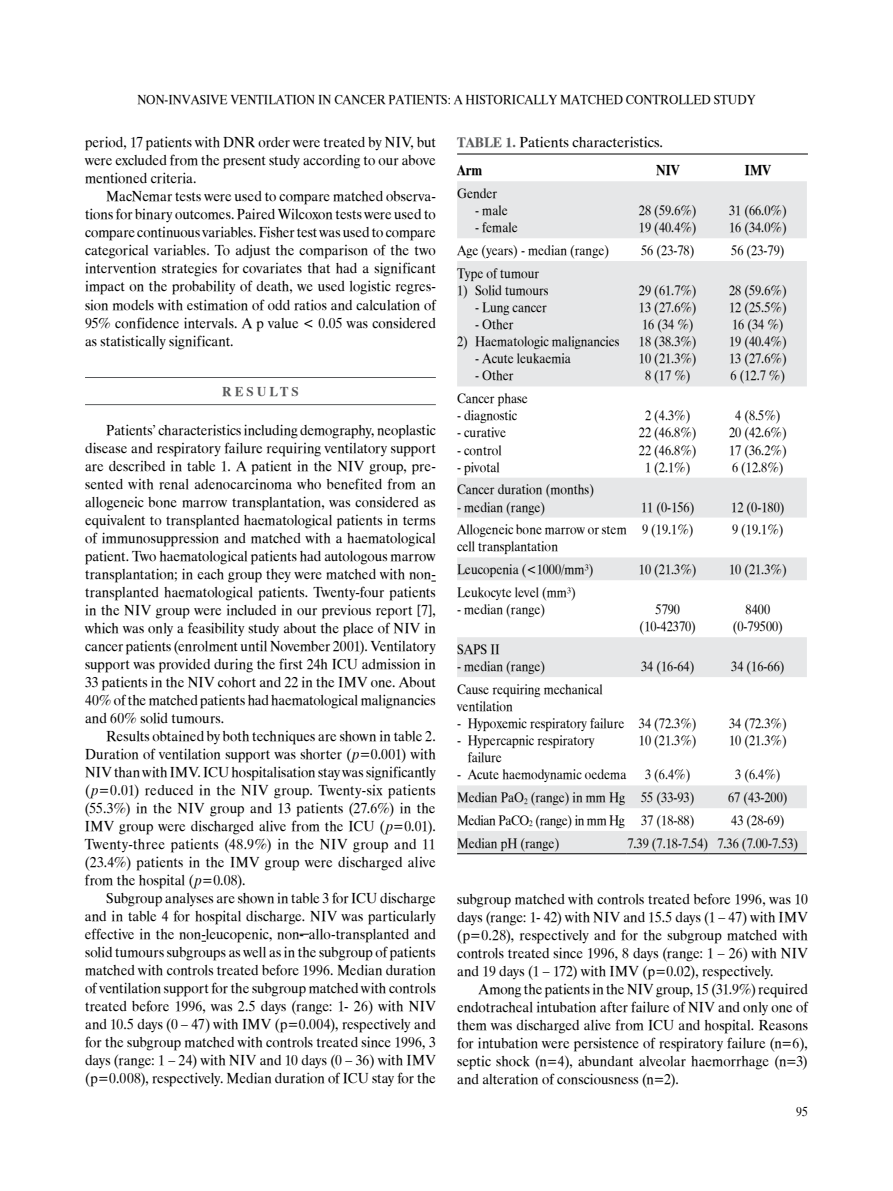
<style>
.page{position:relative;width:893px;height:1191px;background:#fff}
.page>*{position:absolute;margin:0;border:0;box-sizing:border-box;transform-origin:0 0}
.t1{font:15px/18px "UB Times";letter-spacing:-.005em;color:#000;text-align:justify;scale:.95 1}
.t2{font:15px/18px "UB Times";letter-spacing:.015em;color:#000;scale:.95 1}
.t3{font:15px "UB Times";letter-spacing:-.005em;color:#000}
.t4{font:15px "UB Times Bold";color:#000;scale:.9 1}
.t5{font:14.25px/17.1px "UB Times";color:#000;scale:.9 1}
.t6{font:13.5px "UB Times";color:#000;scale:.9 1}
.t7{font:13.5px "UB Times Bold";color:#58595b}
.s1{font-family:"Myriad Pro"}
.s2{font-family:"UB Times Italic"}
.s3{font-family:"UB Times Bold";font-size:14.25px;color:#58595b}
</style>
<div class="page">
<hr style="left:85px;top:377px;width:351px;height:1px;background:#58595b">
<hr style="left:85px;top:404px;width:351px;height:1px;background:#58595b">
<hr style="left:457px;top:154px;width:351px;height:1px;background:#000">
<svg style="left:457px;top:181px;width:350px;height:672px"></svg>
<hr style="left:457px;top:853px;width:170px;height:1px;background:#000">
<hr style="left:627px;top:853px;width:82px;height:1px;background:#000">
<hr style="left:709px;top:853px;width:98px;height:1px;background:#000">
<p class="t6" style="left:137px;top:92px;width:688px">Non-invasive ventilation in cancer patients: a historically matched controlled study</p>
<p class="t1" style="left:85px;top:134px;width:371px">period, 17 patients with DNR order were treated by NIV, but were excluded from the present study according to our above mentioned criteria.</p>
<p class="t1" style="left:85px;top:188px;width:371px;text-indent:21px">MacNemar tests were used to compare matched observa&shy;tions for binary outcomes. Paired Wilcoxon tests were used to compare continuous variables. Fisher test was used to compare categorical variables. To adjust the comparison of the two intervention strategies for covariates that had a significant impact on the probability of death, we used logistic regres&shy;sion models with estimation of odd ratios and calculation of 95% confidence intervals. A p value &lt; 0.05 was considered as statistically significant.</p>
<p class="t7" style="left:222px;top:384px;width:78px">RESUL TS</p>
<p class="t1" style="left:85px;top:421px;width:371px;text-indent:21px">Patients’ characteristics including demography, neoplastic disease and respiratory failure requiring ventilatory support are described in table 1. A patient in the NIV group, pre&shy;sented with renal adenocarcinoma who benefited from an allogeneic bone marrow transplantation, was considered as equivalent to transplanted haematological patients in terms of immunosuppression and matched with a haematological patient. Two haematological patients had autologous marrow transplantation; in each group they were matched with non&shy;transplanted haematological patients. Twenty-four patients in the NIV group were included in our previous report <span class="s1">[</span>7<span class="s1">]</span>, which was only a feasibility study about the place of NIV in cancer patients (enrolment until November 2001). Ventilatory support was provided during the first 24h ICU</p>
<p class="t1" style="left:362px;top:655px;width:79px">admission in</p>
<p class="t1" style="left:85px;top:673px;width:278px">33 patients in the NIV cohort and 22 in the IMV</p>
<p class="t1" style="left:85px;top:673px;width:371px;text-indent:286px">one. About 40% of the matched patients had haematological malignancies and 60% solid tumours.</p>
<p class="t1" style="left:85px;top:727px;width:371px;text-indent:21px">Results obtained by both techniques are shown in table 2.<br>Duration of ventilation support was shorter (<span class="s2">p</span>=0.001) with NIV than with IMV. ICU</p>
<p class="t1" style="left:85px;top:763px;width:371px;text-indent:147px">hospitalisation stay was significantly (<span class="s2">p</span>=0.01) reduced in the NIV group. Twenty-six patients (55.3%) in the NIV group and 13 patients (27.6%) in the IMV</p>
<p class="t1" style="left:85px;top:817px;width:371px;text-indent:295px">(<span class="s2">p</span>=0.01).<br>Twenty-three patients (48.9%) in the NIV group and 11 (23.4%) patients in the IMV</p>
<p class="t1" style="left:119px;top:817px;width:252px">group were discharged alive from the ICU</p>
<p class="t1" style="left:265px;top:853px;width:181px">group were discharged alive</p>
<p class="t1" style="left:106px;top:871px;width:268px;text-indent:-21px">from the hospital (<span class="s2">p</span>=0.08).<br>Subgroup analyses are shown in table 3 for ICU</p>
<p class="t1" style="left:85px;top:889px;width:371px;text-align:left;text-indent:295px">discharge and in table 4 for hospital discharge. NIV was particularly effective in the non-leucopenic, non- allo-transplanted and solid tumours subgroups as well as in the subgroup of patients matched with controls treated before 1996. Median duration of ventilation support for the subgroup matched with controls treated before 1996, was 2.5 days (range: 1- 26) with NIV and 10.5 days (0 – 47) with IMV</p>
<p class="t2" style="left:85px;top:1015px;width:371px;text-indent:190px">(p=0.004), respectively and for the subgroup matched with controls treated since 1996, 3 days (range: 1 – 24) with NIV and 10 days (0 – 36) with IMV (p=0.008), respectively. Median duration of ICU</p>
<p class="t1" style="left:372px;top:1069px;width:69px">stay for the</p>
<p class="t3" style="left:457px;top:135px;width:208px"><span class="s3">Table 1.</span> Patients characteristics.</p>
<p class="t4" style="left:457px;top:162px;width:29px">Arm</p>
<p class="t4" style="left:656px;top:162px;width:10px">NIV</p>
<p class="t4" style="left:745px;top:162px;width:30px">IMV</p>
<p class="t5" style="left:457px;top:185px;width:46px">Gender</p>
<p class="t5" style="left:475px;top:202px;width:38px">- male</p>
<p class="t5" style="left:475px;top:219px;width:49px">- female</p>
<p class="t5" style="left:639px;top:202px;width:66px">28 (59.6%)<br>19 (40.4%)</p>
<p class="t5" style="left:729px;top:202px;width:66px">31 (66.0%)<br>16 (34.0%)</p>
<p class="t5" style="left:457px;top:242px;width:170px">Age (years) - median (range)</p>
<p class="t5" style="left:641px;top:242px;width:61px">56 (23-78)</p>
<p class="t5" style="left:731px;top:242px;width:61px">56 (23-79)</p>
<p class="t5" style="left:457px;top:265px;width:93px">Type of tumour</p>
<p class="t5" style="left:457px;top:282px;width:103px">1) Solid tumours</p>
<p class="t5" style="left:475px;top:299px;width:81px">- Lung cancer</p>
<p class="t5" style="left:475px;top:316px;width:44px">- Other</p>
<p class="t5" style="left:457px;top:333px;width:182px">2) Haematologic malignancies</p>
<p class="t5" style="left:475px;top:350px;width:108px">- Acute leukaemia</p>
<p class="t5" style="left:475px;top:367px;width:44px">- Other</p>
<p class="t5" style="left:639px;top:282px;width:66px;text-align:center">29 (61.7%)<br>13 (27.6%)<br>16 (34 %)<br>18 (38.3%)<br>10 (21.3%)<br>8 (17 %)</p>
<p class="t5" style="left:729px;top:282px;width:66px">28 (59.6%)<br>12 (25.5%)<br>16 (34 %)<br>19 (40.4%)<br>13 (27.6%)<br>6 (12.7 %)</p>
<p class="t5" style="left:457px;top:390px;width:80px">Cancer phase</p>
<p class="t5" style="left:457px;top:407px;width:68px">- diagnostic</p>
<p class="t5" style="left:457px;top:424px;width:56px">- curative</p>
<p class="t5" style="left:457px;top:442px;width:51px">- control</p>
<p class="t5" style="left:457px;top:459px;width:49px">- pivotal</p>
<p class="t5" style="left:639px;top:407px;width:66px;text-align:center">2 (4.3%)<br>22 (46.8%)<br>22 (46.8%)<br>1 (2.1%)</p>
<p class="t5" style="left:729px;top:407px;width:66px;text-align:center">4 (8.5%)<br>20 (42.6%)<br>17 (36.2%)<br>6 (12.8%)</p>
<p class="t5" style="left:457px;top:481px;width:154px">Cancer duration (months)</p>
<p class="t5" style="left:457px;top:499px;width:99px">- median (range)</p>
<p class="t5" style="left:641px;top:499px;width:61px">11 (0-156)</p>
<p class="t5" style="left:731px;top:499px;width:61px">12 (0-180)</p>
<p class="t5" style="left:457px;top:521px;width:190px">Allogeneic bone marrow or stem cell transplantation</p>
<p class="t5" style="left:642px;top:521px;width:59px">9 (19.1%)</p>
<p class="t5" style="left:732px;top:521px;width:59px">9 (19.1%)</p>
<p class="t5" style="left:457px;top:561px;width:153px">Leucopenia (&lt;1000/mm³)</p>
<p class="t5" style="left:639px;top:561px;width:66px">10 (21.3%)</p>
<p class="t5" style="left:729px;top:561px;width:66px">10 (21.3%)</p>
<p class="t5" style="left:457px;top:584px;width:133px">Leukocyte level (mm³)</p>
<p class="t5" style="left:457px;top:601px;width:99px">- median (range)</p>
<p class="t5" style="left:640px;top:601px;width:64px;text-align:center">5790 (10-42370)</p>
<p class="t5" style="left:733px;top:601px;width:57px;text-align:center">8400 (0-79500)</p>
<p class="t5" style="left:457px;top:641px;width:10px">SAPS</p>
<p class="t5" style="left:490px;top:641px;width:6px">II</p>
<p class="t5" style="left:457px;top:658px;width:99px">- median (range)</p>
<p class="t5" style="left:641px;top:658px;width:61px">34 (16-64)</p>
<p class="t5" style="left:731px;top:658px;width:61px">34 (16-66)</p>
<p class="t5" style="left:457px;top:681px;width:163px">Cause requiring mechanical ventilation</p>
<p class="t5" style="left:457px;top:715px;width:187px">- Hypoxemic respiratory failure</p>
<p class="t5" style="left:468px;top:732px;width:143px;text-indent:-11px">- Hypercapnic respiratory failure</p>
<p class="t5" style="left:457px;top:766px;width:190px">- Acute haemodynamic oedema</p>
<p class="t5" style="left:639px;top:715px;width:66px">34 (72.3%)<br>10 (21.3%)</p>
<p class="t5" style="left:645px;top:766px;width:52px">3 (6.4%)</p>
<p class="t5" style="left:729px;top:715px;width:66px">34 (72.3%)<br>10 (21.3%)</p>
<p class="t5" style="left:735px;top:766px;width:52px">3 (6.4%)</p>
<p class="t5" style="left:457px;top:789px;width:265px">Median PaO<sub>2</sub> (range) in mm Hg 55 (33-93)</p>
<p class="t5" style="left:728px;top:789px;width:68px">67 (43-200)</p>
<p class="t5" style="left:457px;top:812px;width:265px">Median PaCO<sub>2</sub> (range) in mm Hg 37 (18-88)</p>
<p class="t5" style="left:731px;top:812px;width:61px">43 (28-69)</p>
<p class="t5" style="left:457px;top:835px;width:115px">Median pH (range)</p>
<p class="t5" style="left:627px;top:835px;width:191px">7.39 (7.18-7.54) 7.36 (7.00-7.53)</p>
<p class="t1" style="left:457px;top:890px;width:371px;text-align:left">subgroup matched with controls treated before 1996, was 10 days (range: 1- 42) with NIV and 15.5 days (1 – 47) with IMV (p=0.28), respectively and for the subgroup matched with controls treated since 1996, 8 days (range: 1 – 26) with NIV and 19 days (1 – 172) with IMV</p>
<p class="t1" style="left:642px;top:962px;width:140px">(p=0.02), respectively.</p>
<p class="t1" style="left:478px;top:980px;width:348px">Among the patients in the NIV group, 15 (31.9%) required</p>
<p class="t1" style="left:457px;top:998px;width:371px">endotracheal intubation after failure of NIV and only one of</p>
<p class="t1" style="left:457px;top:1016px;width:211px">them was discharged alive from ICU</p>
<p class="t1" style="left:457px;top:1016px;width:371px;text-indent:221px">and hospital. Reasons for intubation were persistence of respiratory failure (n=6), septic shock (n=4), abundant alveolar haemorrhage (n=3) and alteration of consciousness (n=2).</p>
<p class="t6" style="left:796px;top:1104px;width:14px">95</p>
</div>
